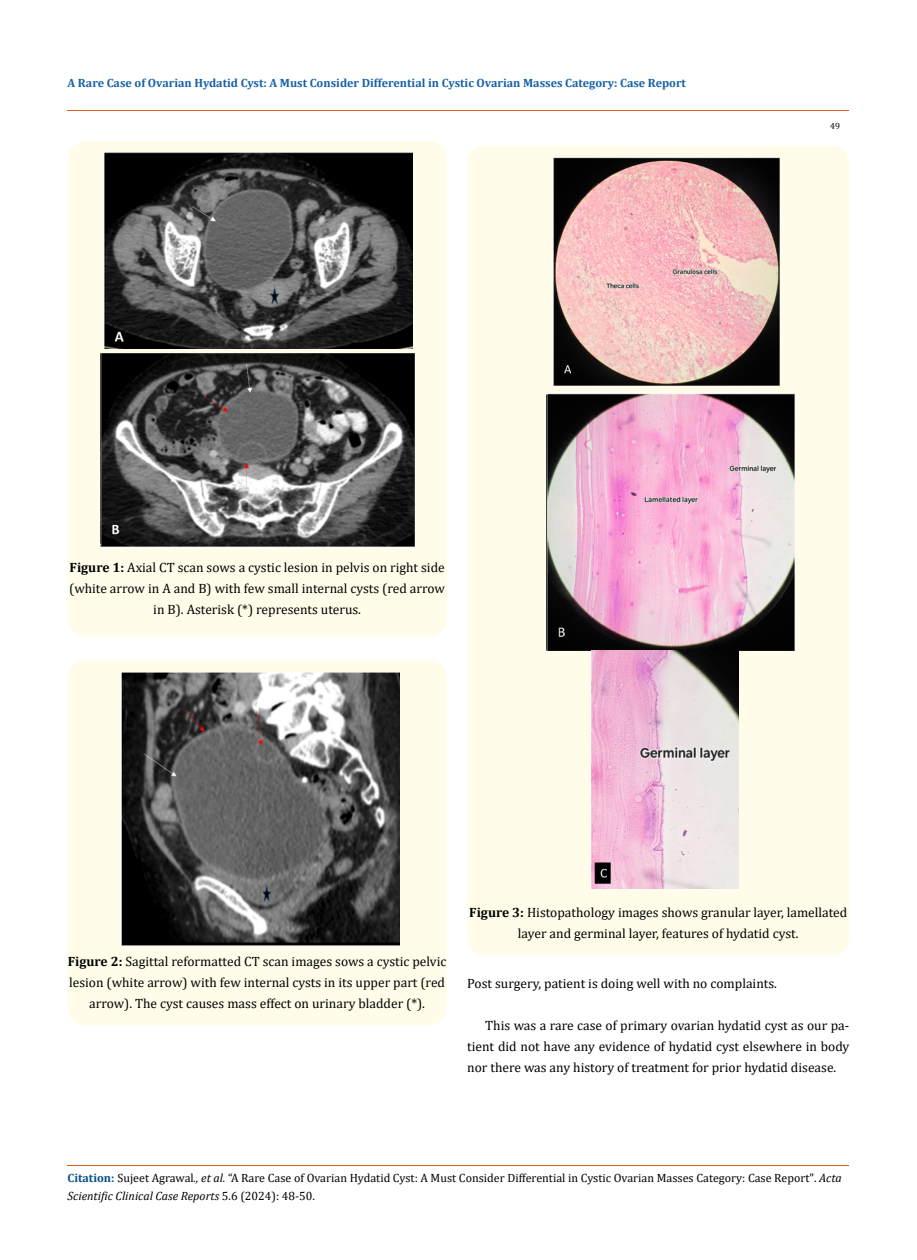
<style>
.page{position:relative;width:917px;height:1260px;background:#fff}
.page>*{position:absolute;margin:0;border:0;box-sizing:border-box;transform-origin:0 0}
.t1{font:13.5px/21px "Cambria";color:#000;text-align:center}
.t2{font:12px/18px "Cambria";color:#000}
.t3{font:700 12px "Cambria";color:#1560a6}
.t4{font:9px "Cambria";color:#000}
.s1{font-weight:700}
.s2{font-weight:700;color:#035089}
.s3{font-style:italic}
</style>
<div class="page">
<hr style="left:67px;top:110px;width:782px;height:1px;background:#e05d1a">
<div style="left:67px;top:141px;width:380px;height:496px;background:#fffde9;border-radius:18px"></div>
<img style="left:103px;top:153px;width:309px;height:196px">
<img style="left:100px;top:354px;width:314px;height:193px">
<div style="left:67px;top:660px;width:380px;height:366px;background:#fffde9;border-radius:18px"></div>
<img style="left:120px;top:672px;width:279px;height:273px">
<div style="left:467px;top:146px;width:382px;height:810px;background:#fffde9;border-radius:18px"></div>
<img style="left:552px;top:158px;width:227px;height:227px">
<img style="left:546px;top:393px;width:248px;height:257px">
<img style="left:591px;top:650px;width:147px;height:238px">
<hr style="left:67px;top:1166px;width:782px;height:1px;background:#e05d1a">
<p class="t3" style="left:67px;top:74px;width:620px">A Rare Case of Ovarian Hydatid Cyst: A Must Consider Differential in Cystic Ovarian Masses Category: Case Report</p>
<p class="t4" style="left:830px;top:120px;width:11px">49</p>
<p class="t1" style="left:69px;top:556px;width:377px"><span class="s1">Figure 1:</span> Axial CT scan sows a cystic lesion in pelvis on right side (white arrow in A and B) with few small internal cysts (red arrow in B). Asterisk (*) represents uterus.</p>
<p class="t1" style="left:68px;top:951px;width:380px"><span class="s1">Figure 2:</span> Sagittal reformatted CT scan images sows a cystic pelvic lesion (white arrow) with few internal cysts in its upper part (red arrow). The cyst causes mass effect on urinary bladder (*).</p>
<p class="t1" style="left:469px;top:902px;width:379px"><span class="s1">Figure 3:</span> Histopathology images shows granular layer, lamellated layer and germinal layer, features of hydatid cyst.</p>
<p class="t1" style="left:467px;top:973px;width:311px">Post surgery, patient is doing well with no complaints.</p>
<p class="t1" style="left:467px;top:1015px;width:383px;text-align:justify;text-indent:18px">This was a rare case of primary ovarian hydatid cyst as our pa&shy;tient did not have any evidence of hydatid cyst elsewhere in body nor there was any history of treatment for prior hydatid disease.</p>
<p class="t2" style="left:67px;top:1168px;width:775px"><span class="s2">Citation:</span> Sujeet Agrawal<span class="s3">., et al.</span> “A Rare Case of Ovarian Hydatid Cyst: A Must Consider Differential in Cystic Ovarian Masses Category: Case Report". <span class="s3">Acta<br>Scientific Clinical Case Reports</span> 5.6 (2024): 48-50.</p>
</div>
